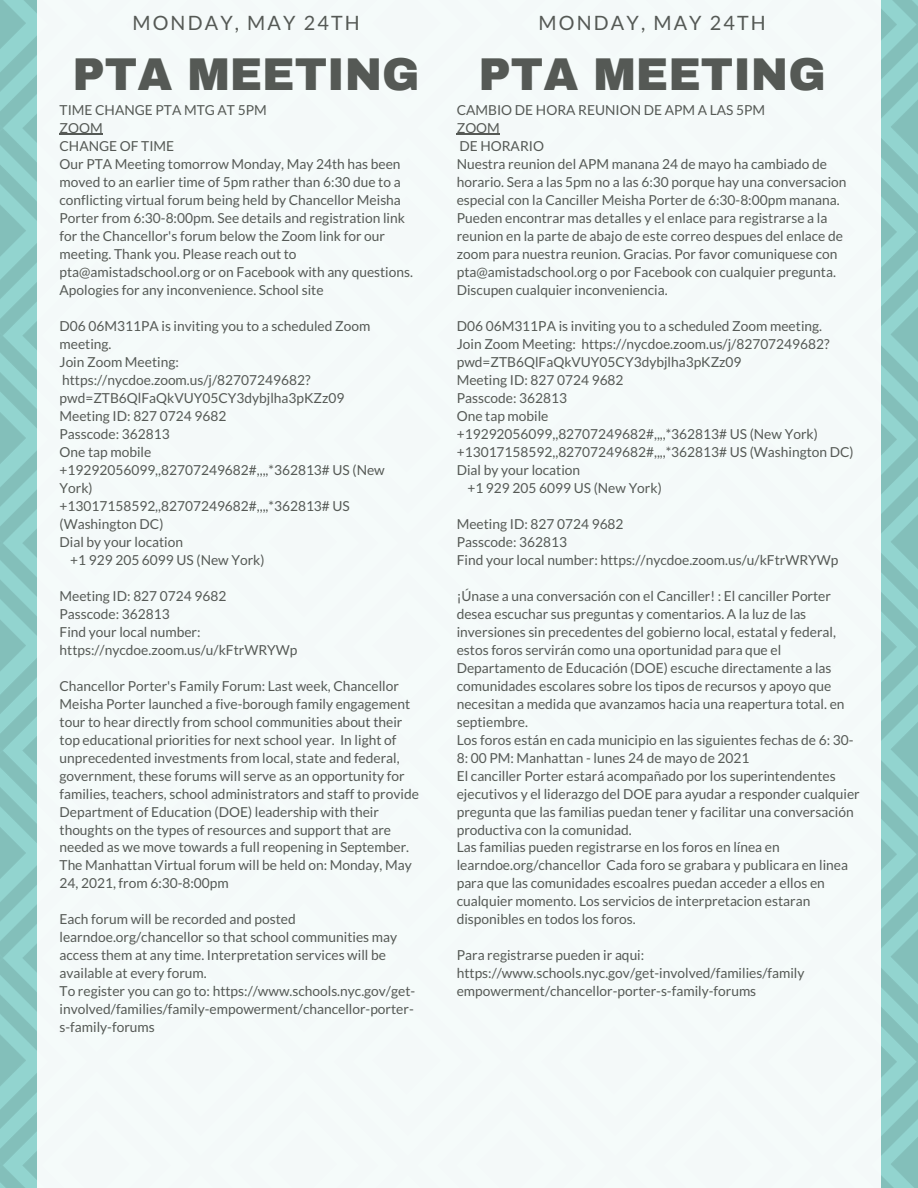
<style>
.page{position:relative;width:918px;height:1188px;background:#fff}
.page>*{position:absolute;margin:0;border:0;box-sizing:border-box;transform-origin:0 0}
.t1{font:900 45px "Archivo";color:#555955}
.t2{font:19.8px "Lato";letter-spacing:.11em;color:#555955}
.t3{font:13.8px/18px "Lato";color:#555955}
</style>
<div class="page">
<img style="left:0;top:0;width:918px;height:1188px">
<div style="left:37px;top:0;width:843px;height:1188px;background:#f4f9f9"></div>
<hr style="left:60px;top:134px;width:43px;height:1px;background:#555955">
<hr style="left:457px;top:134px;width:43px;height:1px;background:#555955">
<p class="t2" style="left:132px;top:11px;width:229px">MONDAY, MAY 24TH</p>
<p class="t2" style="left:538px;top:11px;width:229px">MONDAY, MAY 24TH</p>
<p class="t1" style="left:72px;top:50px;width:349px">PTA MEETING</p>
<p class="t1" style="left:478px;top:50px;width:349px">PTA MEETING</p>
<p class="t3" style="left:60px;top:100px;width:209px">TIME CHANGE PTA MTG AT 5PM</p>
<p class="t3" style="left:60px;top:118px;width:45px">ZOOM</p>
<p class="t3" style="left:60px;top:136px;width:116px">CHANGE OF TIME</p>
<p class="t3" style="left:60px;top:154px;width:355px">Our PTA Meeting tomorrow Monday, May 24th has been moved to an earlier time of 5pm rather than 6:30 due to a conflicting virtual forum being held by Chancellor Meisha Porter from 6:30-8:00pm. See details and registration link for the Chancellor's forum below the Zoom link for our meeting. Thank you. Please reach out to pta@amistadschool.org or on Facebook with any questions.<br>Apologies for any inconvenience. School site</p>
<p class="t3" style="left:60px;top:316px;width:312px">D06 06M311PA is inviting you to a scheduled Zoom meeting.</p>
<p class="t3" style="left:60px;top:352px;width:286px">Join Zoom Meeting: https://nycdoe.zoom.us/j/82707249682? pwd=ZTB6QlFaQkVUY05CY3dybjlha3pKZz09</p>
<p class="t3" style="left:60px;top:406px;width:168px">Meeting ID: 827 0724 9682</p>
<p class="t3" style="left:60px;top:424px;width:112px">Passcode: 362813</p>
<p class="t3" style="left:60px;top:442px;width:93px">One tap mobile</p>
<p class="t3" style="left:60px;top:460px;width:327px">+19292056099,,82707249682#,,,,*362813# US (New<br>York)</p>
<p class="t3" style="left:60px;top:496px;width:292px">+13017158592,,82707249682#,,,,*362813# US (Washington DC)</p>
<p class="t3" style="left:60px;top:532px;width:125px">Dial by your location</p>
<p class="t3" style="left:70px;top:550px;width:196px">+1 929 205 6099 US (New York)</p>
<p class="t3" style="left:60px;top:586px;width:168px">Meeting ID: 827 0724 9682</p>
<p class="t3" style="left:60px;top:604px;width:112px">Passcode: 362813</p>
<p class="t3" style="left:60px;top:622px;width:240px">Find your local number: https://nycdoe.zoom.us/u/kFtrWRYWp</p>
<p class="t3" style="left:60px;top:676px;width:361px">Chancellor Porter's Family Forum: Last week, Chancellor Meisha Porter launched a five-borough family engagement tour to hear directly from school communities about their top educational priorities for next school year. In light of unprecedented investments from local, state and federal, government, these forums will serve as an opportunity for families, teachers, school administrators and staff to provide Department of Education (DOE) leadership with their thoughts on the types of resources and support that are needed as we move towards a full reopening in September.</p>
<p class="t3" style="left:60px;top:856px;width:354px">The Manhattan Virtual forum will be held on: Monday, May<br>24, 2021, from 6:30-8:00pm</p>
<p class="t3" style="left:60px;top:910px;width:339px">Each forum will be recorded and posted learndoe.org/chancellor so that school communities may access them at any time. Interpretation services will be available at every forum.</p>
<p class="t3" style="left:60px;top:982px;width:357px;text-align:justify">To register you can go to: https://www.schools.nyc.gov/get&shy;involved/families/family-empowerment/chancellor-porter&shy;s-family-forums</p>
<p class="t3" style="left:457px;top:100px;width:310px">CAMBIO DE HORA REUNION DE APM A LAS 5PM</p>
<p class="t3" style="left:457px;top:118px;width:45px">ZOOM</p>
<p class="t3" style="left:459px;top:136px;width:86px">DE HORARIO</p>
<p class="t3" style="left:457px;top:154px;width:391px">Nuestra reunion del APM manana 24 de mayo ha cambiado de horario. Sera a las 5pm no a las 6:30 porque hay una conversacion especial con la Canciller Meisha Porter de 6:30-8:00pm manana.<br>Pueden encontrar mas detalles y el enlace para registrarse a la reunion en la parte de abajo de este correo despues del enlace de zoom para nuestra reunion. Gracias. Por favor comuniquese con pta@amistadschool.org o por Facebook con cualquier pregunta.<br>Discupen cualquier inconveniencia.</p>
<p class="t3" style="left:457px;top:316px;width:367px">D06 06M311PA is inviting you to a scheduled Zoom meeting.</p>
<p class="t3" style="left:457px;top:334px;width:374px">Join Zoom Meeting: https://nycdoe.zoom.us/j/82707249682? pwd=ZTB6QlFaQkVUY05CY3dybjlha3pKZz09</p>
<p class="t3" style="left:457px;top:370px;width:168px">Meeting ID: 827 0724 9682</p>
<p class="t3" style="left:457px;top:388px;width:112px">Passcode: 362813</p>
<p class="t3" style="left:457px;top:406px;width:93px">One tap mobile</p>
<p class="t3" style="left:457px;top:424px;width:363px">+19292056099,,82707249682#,,,,*362813# US (New York)</p>
<p class="t3" style="left:457px;top:442px;width:398px">+13017158592,,82707249682#,,,,*362813# US (Washington DC)</p>
<p class="t3" style="left:457px;top:460px;width:125px">Dial by your location</p>
<p class="t3" style="left:467px;top:478px;width:196px">+1 929 205 6099 US (New York)</p>
<p class="t3" style="left:457px;top:514px;width:168px">Meeting ID: 827 0724 9682</p>
<p class="t3" style="left:457px;top:532px;width:112px">Passcode: 362813</p>
<p class="t3" style="left:457px;top:550px;width:383px">Find your local number: https://nycdoe.zoom.us/u/kFtrWRYWp</p>
<p class="t3" style="left:457px;top:586px;width:389px">¡Únase a una conversación con el Canciller! : El canciller Porter desea escuchar sus preguntas y comentarios. A la luz de las inversiones sin precedentes del gobierno local, estatal y federal, estos foros servirán como una oportunidad para que el Departamento de Educación (DOE) escuche directamente a las comunidades escolares sobre los tipos de recursos y apoyo que necesitan a medida que avanzamos hacia una reapertura total. en septiembre.</p>
<p class="t3" style="left:457px;top:730px;width:398px">Los foros están en cada municipio en las siguientes fechas de 6: 30-<br>8: 00 PM: Manhattan - lunes 24 de mayo de 2021</p>
<p class="t3" style="left:457px;top:766px;width:405px">El canciller Porter estará acompañado por los superintendentes ejecutivos y el liderazgo del DOE para ayudar a responder cualquier pregunta que las familias puedan tener y facilitar una conversación productiva con la comunidad.</p>
<p class="t3" style="left:457px;top:838px;width:393px">Las familias pueden registrarse en los foros en línea en learndoe.org/chancellor Cada foro se grabara y publicara en linea para que las comunidades escoalres puedan acceder a ellos en cualquier momento. Los servicios de interpretacion estaran disponibles en todos los foros.</p>
<p class="t3" style="left:457px;top:946px;width:189px">Para registrarse pueden ir aqui:</p>
<p class="t3" style="left:457px;top:964px;width:349px">https://www.schools.nyc.gov/get-involved/families/family empowerment/chancellor-porter-s-family-forums</p>
</div>
